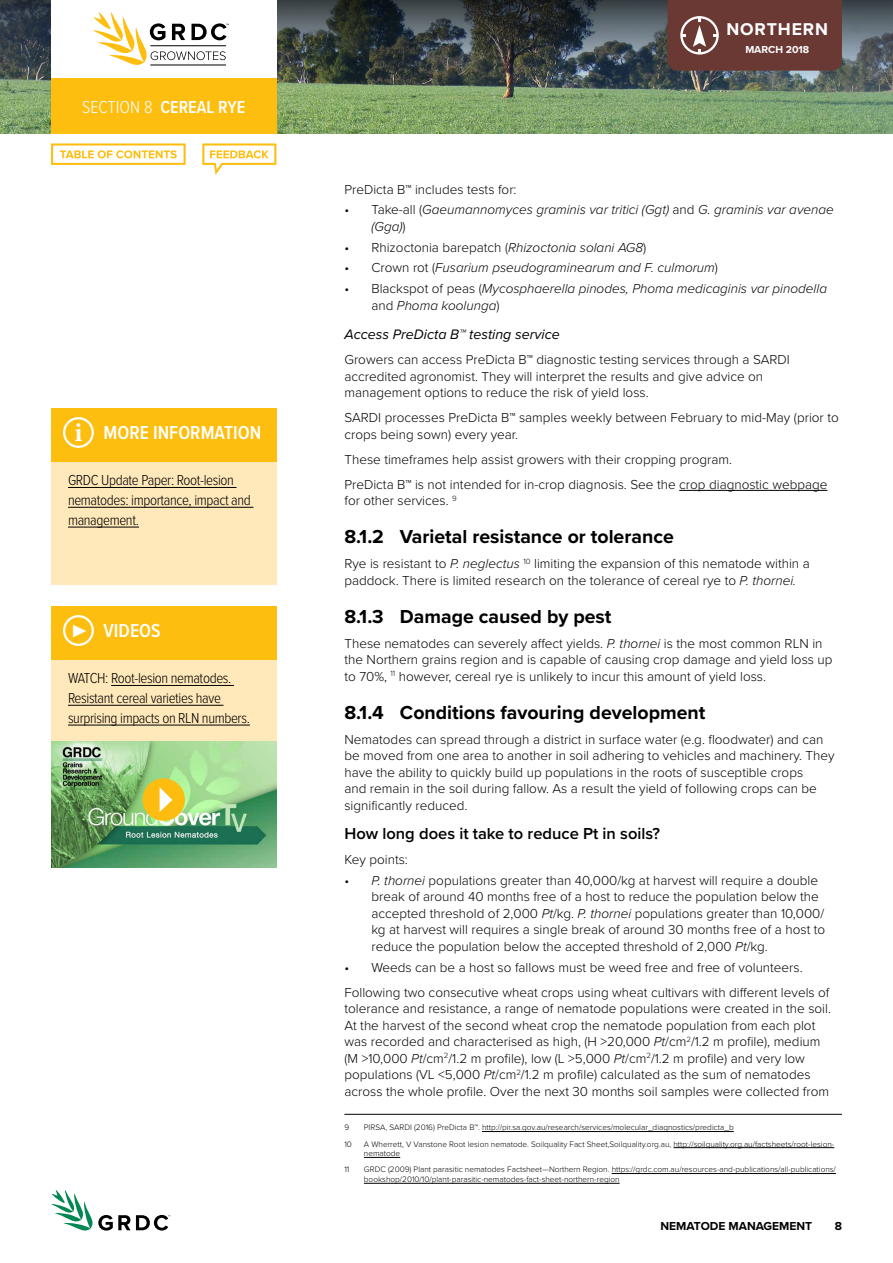
<style>
.page{position:relative;width:893px;height:1263px;background:#fff}
.page>*{position:absolute;margin:0;border:0;box-sizing:border-box;transform-origin:0 0}
.t1{font:700 19.5px "Proxima Nova";color:#000}
.t2{font:600 19.5px "Proxima Nova Cond";color:#fff}
.t3{font:300 18px "Proxima Nova Cond";color:#fff}
.t4{font:600 18px "Proxima Nova Cond";color:#fff}
.t5{font:700 17.7px "Proxima Nova";letter-spacing:.05em;color:#fff}
.t6{font:600 16.5px "Proxima Nova";color:#000}
.t7{font:300 15px/19.8px "Proxima Nova Cond";letter-spacing:-.025em;color:#000}
.t8{font:italic 14.25px "Proxima Nova";color:#000}
.t9{font:300 13.5px/16.5px "Proxima Nova";color:#000}
.t10{font:italic 300 13.5px/16.5px "Proxima Nova";color:#000}
.t11{font:700 12px "Proxima Nova";color:#000}
.t12{font:700 10.5px "Proxima Nova";color:#fff}
.t13{font:300 8.25px/9.8px "Proxima Nova";color:#000}
.s1{font-weight:600}
.s2{font-family:"Minion Pro";font-weight:700;font-size:27px}
.s3{font-style:normal}
.s4{font-style:italic}
</style>
<div class="page">
<img style="left:0;top:117px;width:893px;height:16px">
<img style="left:0;top:0;width:893px;height:117px">
<svg style="left:51px;top:1190px;width:119px;height:41px"></svg>
<div style="left:51px;top:0;width:225px;height:81px;background:#fff"></div>
<div style="left:51px;top:78px;width:225px;height:55px;background:#febe10"></div>
<div style="left:668px;top:0;width:174px;height:71px;background:#6b3934"></div>
<hr style="left:150px;top:65px;width:76px;height:1px;background:#000">
<svg style="left:93px;top:12px;width:136px;height:53px"></svg>
<hr style="left:679px;top:490px;width:148px;height:1px;background:#000">
<hr style="left:344px;top:1114px;width:498px;height:1px;background:#000">
<hr style="left:482px;top:1131px;width:252px;height:1px;background:#000">
<hr style="left:673px;top:1147px;width:161px;height:1px;background:#000">
<hr style="left:364px;top:1157px;width:36px;height:1px;background:#000">
<hr style="left:612px;top:1173px;width:224px;height:1px;background:#000">
<hr style="left:364px;top:1183px;width:256px;height:1px;background:#000">
<div style="left:51px;top:409px;width:225px;height:176px;background:#ffe8ba"></div>
<hr style="left:68px;top:487px;width:169px;height:1px;background:#000">
<hr style="left:68px;top:507px;width:185px;height:1px;background:#000">
<hr style="left:68px;top:527px;width:71px;height:1px;background:#000">
<div style="left:51px;top:408px;width:225px;height:54px;background:#febe10"></div>
<div style="left:63px;top:417px;width:31px;height:31px;border:2px solid #fff;border-radius:50%"></div>
<div style="left:51px;top:607px;width:225px;height:176px;background:#ffe8ba"></div>
<hr style="left:111px;top:685px;width:123px;height:1px;background:#000">
<hr style="left:68px;top:705px;width:155px;height:1px;background:#000">
<hr style="left:68px;top:725px;width:182px;height:1px;background:#000">
<div style="left:51px;top:606px;width:225px;height:54px;background:#febe10"></div>
<div style="left:63px;top:615px;width:31px;height:31px;border:2px solid #fff;border-radius:50%"></div>
<img style="left:51px;top:741px;width:225px;height:127px">
<div style="left:142px;top:778px;width:43px;height:43px;background:#fdbd10;border-radius:50%"></div>
<svg style="left:160px;top:787px;width:12px;height:25px"></svg>
<svg style="left:51px;top:143px;width:135px;height:22px"></svg>
<svg style="left:202px;top:143px;width:74px;height:32px"></svg>
<h2 class="t3" style="left:82px;top:94px;width:89px">Section 8 <span class="s1">CEREAL</span></h2>
<h2 class="t4" style="left:218px;top:94px;width:10px">RYE</h2>
<h1 class="t2" style="left:74px;top:419px;width:188px"><span class="s2">i</span> MORE INFORMATION</h1>
<p class="t7" style="left:68px;top:470px;width:184px">GRDC Update Paper: Root-lesion nematodes: importance, impact and management.</p>
<h1 class="t2" style="left:71px;top:617px;width:91px"><span class="s2">▶</span> VIDEOS</h1>
<p class="t7" style="left:68px;top:668px;width:183px">WATCH: Root-lesion nematodes.<br>Resistant cereal varieties have surprising impacts on RLN numbers.</p>
<h3 class="t5" style="left:726px;top:19px;width:103px">NORTHERN</h3>
<p class="t12" style="left:745px;top:41px;width:65px">March 2018</p>
<p class="t9" style="left:344px;top:180px;width:174px">PreDicta B™ includes tests for:</p>
<p class="t10" style="left:371px;top:201px;width:464px;text-indent:-27px"><span class="s3">• Take-all (</span>Gaeumannomyces graminis var tritici (Ggt) <span class="s3">and</span> G. graminis var avenae (Gga)<span class="s3">)</span></p>
<p class="t9" style="left:344px;top:238px;width:303px">• Rhizoctonia barepatch (<span class="s4">Rhizoctonia solani AG8</span>)</p>
<p class="t10" style="left:344px;top:259px;width:375px"><span class="s3">• Crown rot (</span>Fusarium pseudograminearum and F. culmorum<span class="s3">)</span></p>
<p class="t10" style="left:371px;top:280px;width:457px;text-indent:-27px"><span class="s3">• Blackspot of peas (</span>Mycosphaerella pinodes, Phoma medicaginis var pinodella <span class="s3">and</span> Phoma koolunga<span class="s3">)</span></p>
<p class="t8" style="left:344px;top:324px;width:217px">Access PreDicta B™ testing service</p>
<p class="t9" style="left:344px;top:351px;width:447px">Growers can access PreDicta B™ diagnostic testing services through a SARDI accredited agronomist. They will interpret the results and give advice on management options to reduce the risk of yield loss.</p>
<p class="t9" style="left:344px;top:409px;width:496px">SARDI processes PreDicta B™ samples weekly between February to mid-May (prior to crops being sown) every year.</p>
<p class="t9" style="left:344px;top:446px;width:485px;line-height:25px">These timeframes help assist growers with their cropping program.<br>PreDicta B™ is not intended for in-crop diagnosis. See the crop diagnostic webpage</p>
<p class="t9" style="left:344px;top:492px;width:114px">for other services. <sup>9</sup></p>
<h1 class="t1" style="left:344px;top:522px;width:331px">8.1.2 Varietal resistance or tolerance</h1>
<p class="t9" style="left:344px;top:555px;width:467px">Rye is resistant to <span class="s4">P. neglectus</span> <sup>10</sup> limiting the expansion of this nematode within a paddock. There is limited research on the tolerance of cereal rye to <span class="s4">P. thornei.</span></p>
<h1 class="t1" style="left:344px;top:602px;width:269px">8.1.3 Damage caused by pest</h1>
<p class="t9" style="left:344px;top:634px;width:490px">These nematodes can severely affect yields. <span class="s4">P. thornei</span> is the most common RLN in the Northern grains region and is capable of causing crop damage and yield loss up to 70%, <sup>11</sup> however, cereal rye is unlikely to incur this amount of yield loss.</p>
<h1 class="t1" style="left:344px;top:698px;width:362px">8.1.4 Conditions favouring development</h1>
<p class="t9" style="left:344px;top:730px;width:492px">Nematodes can spread through a district in surface water (e.g. floodwater) and can be moved from one area to another in soil adhering to vehicles and machinery. They have the ability to quickly build up populations in the roots of susceptible crops<br>and remain in the soil during fallow. As a result the yield of following crops can be significantly reduced.</p>
<p class="t6" style="left:344px;top:821px;width:317px">How long does it take to reduce Pt in soils?</p>
<p class="t9" style="left:344px;top:851px;width:65px">Key points:</p>
<p class="t9" style="left:371px;top:871px;width:455px;text-indent:-27px">• <span class="s4">P. thornei</span> populations greater than 40,000/kg at harvest will require a double break of around 40 months free of a host to reduce the population below the accepted threshold of 2,000 <span class="s4">Pt</span>/kg. <span class="s4">P. thornei</span> populations greater than 10,000/ kg at harvest will requires a single break of around 30 months free of a host to reduce the population below the accepted threshold of 2,000 <span class="s4">Pt</span>/kg.</p>
<p class="t9" style="left:344px;top:954px;width:487px;line-height:25px">• Weeds can be a host so fallows must be weed free and free of volunteers.<br>Following two consecutive wheat crops using wheat cultivars with different levels of</p>
<p class="t9" style="left:344px;top:1000px;width:488px">tolerance and resistance, a range of nematode populations were created in the soil.<br>At the harvest of the second wheat crop the nematode population from each plot was recorded and characterised as high, (H &gt;20,000 <span class="s4">Pt</span>/cm<sup>2</sup>/1.2 m profile), medium (M &gt;10,000 <span class="s4">Pt</span>/cm<sup>2</sup>/1.2 m profile), low (L &gt;5,000 <span class="s4">Pt</span>/cm<sup>2</sup>/1.2 m profile) and very low populations (VL &lt;5,000 <span class="s4">Pt</span>/cm<sup>2</sup>/1.2 m profile) calculated as the sum of nematodes across the whole profile. Over the next 30 months soil samples were collected from</p>
<p class="t13" style="left:344px;top:1122px;width:6px">9</p>
<p class="t13" style="left:364px;top:1122px;width:371px">PIRSA, SARDI (2016) PreDicta B™. http://pir.sa.gov.au/research/services/molecular_diagnostics/predicta_b</p>
<p class="t13" style="left:344px;top:1138px;width:9px">10</p>
<p class="t13" style="left:364px;top:1138px;width:472px">A Wherrett, V Vanstone Root lesion nematode. Soilquality Fact Sheet,Soilquality.org.au, http://soilquality.org.au/factsheets/root-lesion&shy;nematode</p>
<p class="t13" style="left:344px;top:1164px;width:7px">11</p>
<p class="t13" style="left:364px;top:1164px;width:473px">GRDC (2009) Plant parasitic nematodes Factsheet—Northern Region. https://grdc.com.au/resources-and-publications/all-publications/ bookshop/2010/10/plant-parasitic-nematodes-fact-sheet-northern-region</p>
<p class="t11" style="left:660px;top:1217px;width:153px">nematode management</p>
<p class="t11" style="left:835px;top:1217px;width:9px">8</p>
</div>
